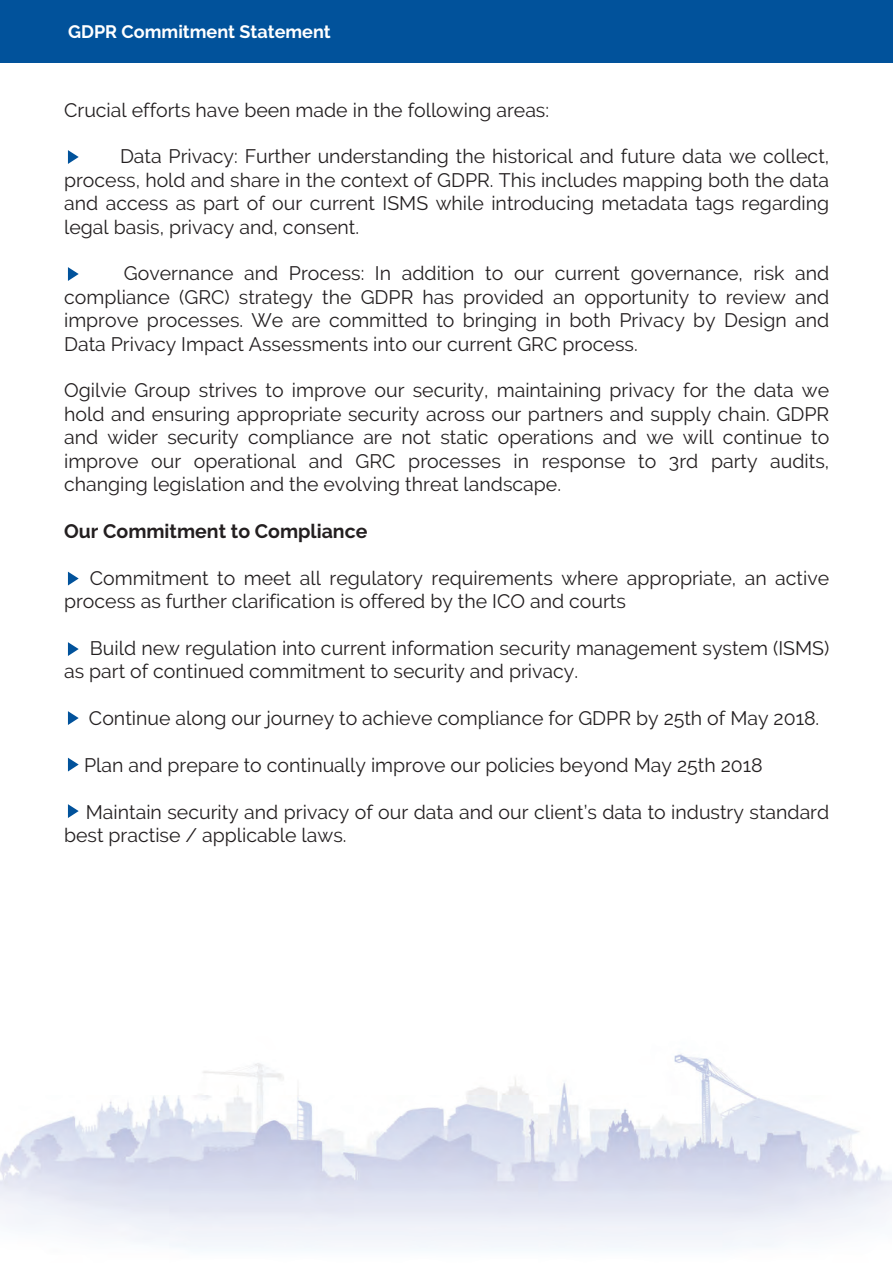
<style>
.page{position:relative;width:893px;height:1263px;background:#fff}
.page>*{position:absolute;margin:0;border:0;box-sizing:border-box;transform-origin:0 0}
.t1{font:19.5px/23.4px "Raleway";color:#231f20;text-align:justify}
.t2{font:700 19.5px "Raleway";color:#231f20}
.t3{font:700 18px "Raleway";color:#fff}
</style>
<div class="page">
<img style="left:0;top:62px;width:891px;height:1186px">
<div style="left:0;top:0;width:893px;height:62px;background:#01529b"></div>
<svg style="left:68px;top:711px;width:11px;height:14px"></svg>
<svg style="left:68px;top:150px;width:11px;height:14px"></svg>
<svg style="left:68px;top:267px;width:11px;height:14px"></svg>
<svg style="left:68px;top:572px;width:11px;height:13px"></svg>
<svg style="left:68px;top:642px;width:11px;height:14px"></svg>
<svg style="left:68px;top:758px;width:11px;height:13px"></svg>
<svg style="left:68px;top:804px;width:11px;height:14px"></svg>
<p class="t3" style="left:68px;top:21px;width:264px">GDPR Commitment Statement</p>
<p class="t1" style="left:64px;top:98px;width:486px">Crucial efforts have been made in the following areas:</p>
<p class="t1" style="left:64px;top:145px;width:767px;text-indent:56px">Data Privacy: Further understanding the historical and future data we collect, process, hold and share in the context of GDPR. This includes mapping both the data and access as part of our current ISMS while introducing metadata tags regarding legal basis, privacy and, consent.</p>
<p class="t1" style="left:64px;top:262px;width:767px;text-indent:60px">Governance and Process: In addition to our current governance, risk and compliance (GRC) strategy the GDPR has provided an opportunity to review and improve processes. We are committed to bringing in both Privacy by Design and Data Privacy Impact Assessments into our current GRC process.</p>
<p class="t1" style="left:64px;top:379px;width:767px">Ogilvie Group strives to improve our security, maintaining privacy for the data we hold and ensuring appropriate security across our partners and supply chain. GDPR and wider security compliance are not static operations and we will continue to improve our operational and GRC processes in response to 3rd party audits, changing legislation and the evolving threat landscape.</p>
<p class="t2" style="left:64px;top:520px;width:305px">Our Commitment to Compliance</p>
<p class="t1" style="left:64px;top:566px;width:767px;text-indent:26px">Commitment to meet all regulatory requirements where appropriate, an active process as further clarification is offered by the ICO and courts</p>
<p class="t1" style="left:64px;top:636px;width:767px;text-indent:26px">Build new regulation into current information security management system (ISMS) as part of continued commitment to security and privacy.</p>
<p class="t1" style="left:89px;top:706px;width:732px">Continue along our journey to achieve compliance for GDPR by 25th of May 2018.</p>
<p class="t1" style="left:84px;top:753px;width:680px">Plan and prepare to continually improve our policies beyond May 25th 2018</p>
<p class="t1" style="left:64px;top:800px;width:767px;text-indent:22px">Maintain security and privacy of our data and our client’s data to industry standard best practise / applicable laws.</p>
</div>
